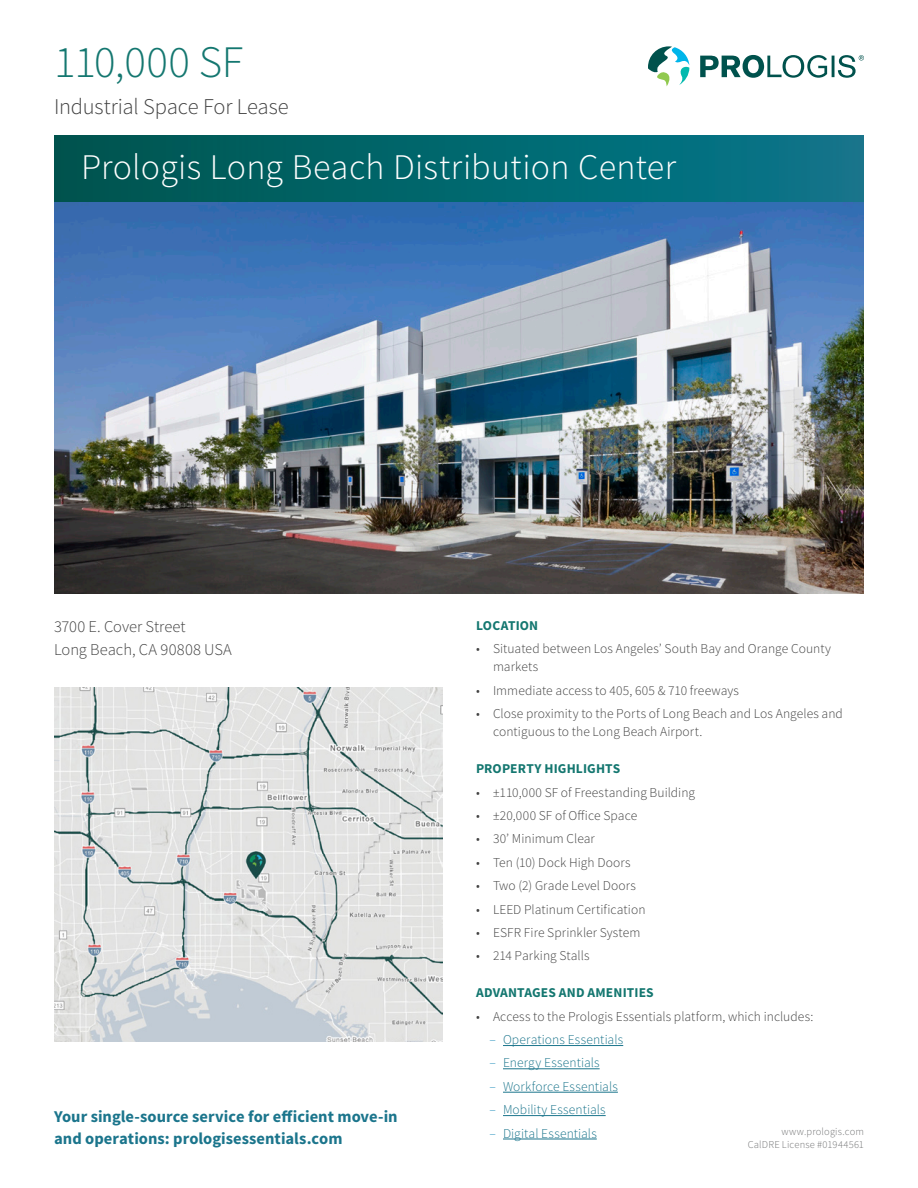
<style>
.page{position:relative;width:918px;height:1188px;background:#fff}
.page>*{position:absolute;margin:0;border:0;box-sizing:border-box;transform-origin:0 0}
.t1{font:300 45px "Source Sans Pro";letter-spacing:-.015em;color:#147770}
.t2{font:300 36px "Source Sans Pro";letter-spacing:.01em;color:#fff}
.t3{font:300 22.5px "Source Sans Pro";letter-spacing:-.01em;color:#414141}
.Essentials_text{font:700 16.5px/22.5px "Source Sans Pro";color:#1b758c}
.Address{font:300 16.5px/22.5px "Source Sans Pro";color:#414141}
.t4{font:300 13.5px/18px "Source Sans Pro";letter-spacing:.005em;color:#414141}
.t5{font:300 13.5px "Source Sans Pro";letter-spacing:.01em;color:#1b758c}
.Body_Headings{font:700 13.5px "Source Sans Pro";letter-spacing:.015em;color:#147770}
.Footer_Text{font:300 10.5px "Source Sans Pro";letter-spacing:.015em;color:#747576}
.s1{color:#2792be}
</style>
<div class="page">
<div style="left:54px;top:135px;width:810px;height:67px;background:linear-gradient(to right,#00554e,#09788d)"></div>
<svg style="left:648px;top:46px;width:41px;height:40px"></svg>
<svg style="left:700px;top:55px;width:164px;height:23px"></svg>
<hr style="left:503px;top:1045px;width:120px;height:1px;background:#1b758c">
<hr style="left:503px;top:1068px;width:97px;height:1px;background:#1b758c">
<hr style="left:503px;top:1092px;width:115px;height:1px;background:#1b758c">
<hr style="left:503px;top:1115px;width:103px;height:1px;background:#1b758c">
<hr style="left:503px;top:1139px;width:94px;height:1px;background:#1b758c">
<img style="left:54px;top:202px;width:810px;height:392px">
<img style="left:54px;top:687px;width:388px;height:355px">
<h1 class="t1" style="left:54px;top:35px;width:191px">110,000 SF</h1>
<h3 class="t3" style="left:54px;top:93px;width:236px">Industrial Space For Lease</h3>
<h2 class="t2" style="left:81px;top:145px;width:597px">Prologis Long Beach Distribution Center</h2>
<p class="Address" style="left:54px;top:616px;width:179px">3700 E. Cover Street<br>Long Beach, CA 90808 USA</p>
<p class="Body_Headings" style="left:476px;top:617px;width:64px">LOCATION</p>
<p class="t4" style="left:493px;top:640px;width:340px;text-indent:-17px">• Situated between Los Angeles’ South Bay and Orange County markets</p>
<p class="t4" style="left:476px;top:681px;width:265px">• Immediate access to 405, 605 &amp; 710 freeways</p>
<p class="t4" style="left:493px;top:705px;width:351px;text-indent:-17px">• Close proximity to the Ports of Long Beach and Los Angeles and contiguous to the Long Beach Airport.</p>
<p class="Body_Headings" style="left:476px;top:760px;width:146px">PROPERTY HIGHLIGHTS</p>
<p class="t4" style="left:476px;top:783px;width:221px">• ±110,000 SF of Freestanding Building</p>
<p class="t4" style="left:476px;top:807px;width:163px">• ±20,000 SF of Office Space</p>
<p class="t4" style="left:476px;top:830px;width:120px">• 30’ Minimum Clear</p>
<p class="t4" style="left:476px;top:853px;width:156px">• Ten (10) Dock High Doors</p>
<p class="t4" style="left:476px;top:877px;width:162px">• Two (2) Grade Level Doors</p>
<p class="t4" style="left:476px;top:900px;width:171px">• LEED Platinum Certification</p>
<p class="t4" style="left:476px;top:924px;width:166px">• ESFR Fire Sprinkler System</p>
<p class="t4" style="left:476px;top:947px;width:115px">• 214 Parking Stalls</p>
<p class="Body_Headings" style="left:476px;top:984px;width:179px">ADVANTAGES AND AMENITIES</p>
<p class="t4" style="left:476px;top:1007px;width:339px">• Access to the Prologis Essentials platform, which includes:</p>
<p class="t5" style="left:490px;top:1031px;width:135px"><span class="s1">‒</span> Operations Essentials</p>
<p class="t5" style="left:490px;top:1055px;width:112px"><span class="s1">‒</span> Energy Essentials</p>
<p class="t5" style="left:490px;top:1078px;width:130px"><span class="s1">‒</span> Workforce Essentials</p>
<p class="t5" style="left:490px;top:1102px;width:118px"><span class="s1">‒</span> Mobility Essentials</p>
<p class="t5" style="left:490px;top:1125px;width:109px"><span class="s1">‒</span> Digital Essentials</p>
<p class="Essentials_text" style="left:54px;top:1105px;width:345px">Your single-source service for efficient move-in and operations: prologisessentials.com</p>
<p class="Footer_Text" style="left:782px;top:1125px;width:84px">www.prologis.com</p>
<p class="Footer_Text" style="left:748px;top:1138px;width:118px">CalDRE License #01944561</p>
</div>
